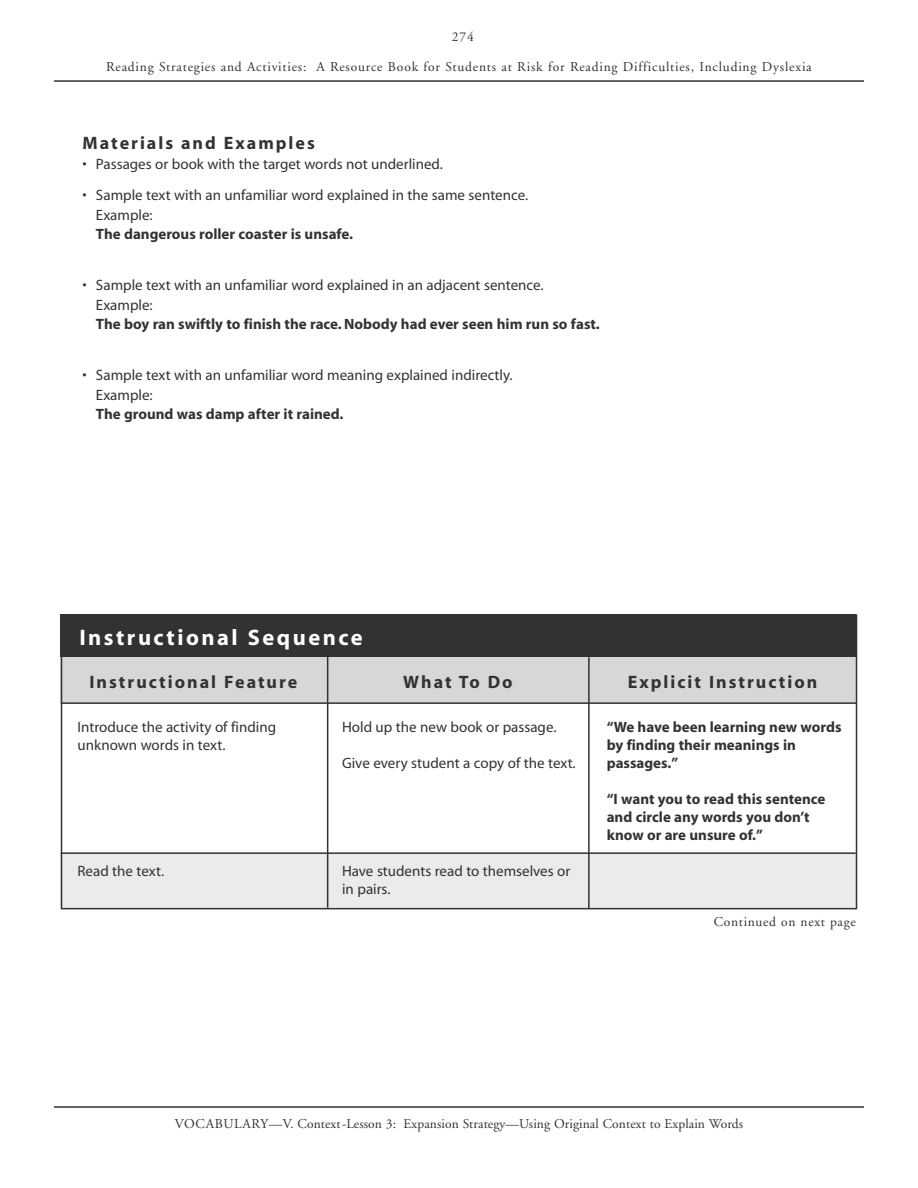
<style>
.page{position:relative;width:918px;height:1188px;background:#fff}
.page>*{position:absolute;margin:0;border:0;box-sizing:border-box;transform-origin:0 0}
.t1{font:700 22.5px "Myriad";letter-spacing:.11em;color:#fff}
.t2{font:700 18px "Myriad";letter-spacing:.11em;color:#323330}
.t3{font:15px/19.5px "Myriad";color:#323330}
.t4{font:700 15px/18px "Myriad";color:#323330}
.t5{font:13.5px "Adobe Garamond";letter-spacing:.05em;color:#323330}
.t6{font:13.5px "Adobe Garamond";letter-spacing:.005em;color:#323330}
</style>
<div class="page">
<div style="left:61px;top:853px;width:795px;height:55px;background:#ebebeb"></div>
<hr style="left:54px;top:80px;width:810px;height:2px;background:#323330">
<hr style="left:54px;top:1106px;width:810px;height:2px;background:#323330">
<div style="left:61px;top:615px;width:795px;height:43px;background:#323330"></div>
<div style="left:61px;top:657px;width:795px;height:46px;background:#d7d7d7"></div>
<div style="left:61px;top:614px;width:796px;height:295px;border:2px solid #323330"></div>
<hr style="left:62px;top:702px;width:795px;height:2px;background:#323330">
<hr style="left:61px;top:852px;width:795px;height:2px;background:#323330">
<hr style="left:327px;top:655px;width:1px;height:253px;background:#323330">
<hr style="left:588px;top:657px;width:2px;height:251px;background:#323330">
<p class="t5" style="left:452px;top:29px;width:23px">274</p>
<p class="t5" style="left:106px;top:61px;width:707px">Reading Strategies and Activities: A Resource Book for Students at Risk for Reading Difficulties, Including Dyslexia</p>
<p class="t2" style="left:82px;top:136px;width:234px">Materials and Examples</p>
<p class="t3" style="left:82px;top:155px;width:362px">• Passages or book with the target words not underlined.</p>
<p class="t3" style="left:96px;top:187px;width:434px;text-indent:-14px">• Sample text with an unfamiliar word explained in the same sentence.<br>Example:</p>
<p class="t4" style="left:96px;top:226px;width:259px">The dangerous roller coaster is unsafe.</p>
<p class="t3" style="left:96px;top:277px;width:449px;text-indent:-14px">• Sample text with an unfamiliar word explained in an adjacent sentence.<br>Example:</p>
<p class="t4" style="left:96px;top:316px;width:505px">The boy ran swiftly to finish the race. Nobody had ever seen him run so fast.</p>
<p class="t3" style="left:96px;top:367px;width:418px;text-indent:-14px">• Sample text with an unfamiliar word meaning explained indirectly.<br>Example:</p>
<p class="t4" style="left:96px;top:406px;width:249px">The ground was damp after it rained.</p>
<h1 class="t1" style="left:79px;top:629px;width:285px">Instructional Sequence</h1>
<p class="t2" style="left:89px;top:675px;width:209px">Instructional Feature</p>
<p class="t2" style="left:403px;top:675px;width:111px">What To Do</p>
<p class="t2" style="left:628px;top:675px;width:191px">Explicit Instruction</p>
<p class="t3" style="left:78px;top:719px;width:200px;line-height:18px">Introduce the activity of finding unknown words in text.</p>
<p class="t3" style="left:78px;top:862px;width:88px">Read the text.</p>
<p class="t3" style="left:342px;top:718px;width:216px">Hold up the new book or passage.</p>
<p class="t3" style="left:342px;top:754px;width:235px">Give every student a copy of the text.</p>
<p class="t3" style="left:342px;top:863px;width:230px;line-height:18px">Have students read to themselves or in pairs.</p>
<p class="t4" style="left:607px;top:719px;width:236px">“We have been learning new words by finding their meanings in passages.”</p>
<p class="t4" style="left:607px;top:791px;width:220px">“I want you to read this sentence and circle any words you don’t know or are unsure of.”</p>
<p class="t5" style="left:714px;top:916px;width:143px">Continued on next page</p>
<p class="t6" style="left:175px;top:1118px;width:570px">VOCABULARY—V. Context-Lesson 3: Expansion Strategy—Using Original Context to Explain Words</p>
</div>
